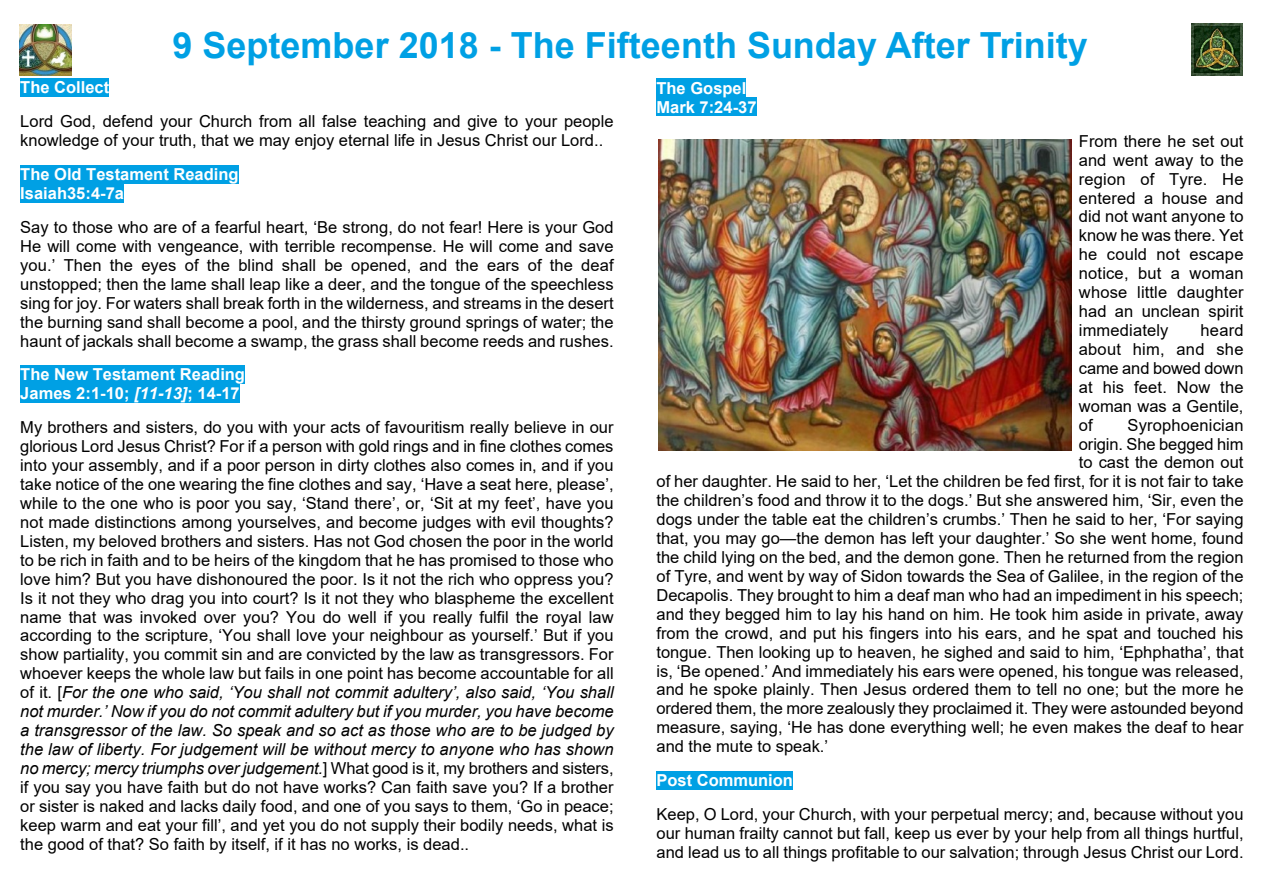
<style>
.page{position:relative;width:1263px;height:893px;background:#fff}
.page>*{position:absolute;margin:0;border:0;box-sizing:border-box;transform-origin:0 0}
.t1{font:700 36px "Arial";color:#00a0e4}
.t2{font:16.5px/18.9px "Arial";color:#000;text-align:justify}
.t3{font:700 16.5px/18.9px "Arial";color:#fff}
.s1{font-style:italic}
</style>
<div class="page">
<div style="left:20px;top:78px;width:89px;height:19px;background:#00a0e4"></div>
<div style="left:20px;top:165px;width:219px;height:19px;background:#00a0e4"></div>
<div style="left:20px;top:184px;width:104px;height:19px;background:#00a0e4"></div>
<div style="left:20px;top:365px;width:225px;height:19px;background:#00a0e4"></div>
<div style="left:20px;top:384px;width:114px;height:19px;background:#00a0e4"></div>
<div style="left:134px;top:384px;width:53px;height:19px;background:#00a0e4"></div>
<div style="left:187px;top:384px;width:53px;height:19px;background:#00a0e4"></div>
<div style="left:656px;top:78px;width:90px;height:19px;background:#00a0e4"></div>
<div style="left:656px;top:97px;width:100px;height:19px;background:#00a0e4"></div>
<div style="left:656px;top:771px;width:137px;height:19px;background:#00a0e4"></div>
<img style="left:1191px;top:24px;width:52px;height:51px">
<img style="left:20px;top:24px;width:51px;height:52px">
<img style="left:658px;top:139px;width:413px;height:312px">
<h1 class="t1" style="left:172px;top:32px;width:917px">9 September 2018 - The Fifteenth Sunday After Trinity</h1>
<p class="t3" style="left:20px;top:80px;width:90px">The Collect</p>
<p class="t2" style="left:20px;top:114px;width:595px">Lord God, defend your Church from all false teaching and give to your people knowledge of your truth, that we may enjoy eternal life in Jesus Christ our Lord..</p>
<p class="t3" style="left:20px;top:166px;width:220px">The Old Testament Reading<br>Isaiah35:4-7a</p>
<p class="t2" style="left:20px;top:219px;width:595px">Say to those who are of a fearful heart, ‘Be strong, do not fear! Here is your God He will come with vengeance, with terrible recompense. He will come and save you.’ Then the eyes of the blind shall be opened, and the ears of the deaf unstopped; then the lame shall leap like a deer, and the tongue of the speechless sing for joy. For waters shall break forth in the wilderness, and streams in the desert the burning sand shall become a pool, and the thirsty ground springs of water; the haunt of jackals shall become a swamp, the grass shall become reeds and rushes.</p>
<p class="t3" style="left:20px;top:367px;width:226px">The New Testament Reading<br>James 2:1-10; <span class="s1">[11-13]</span>; 14-17</p>
<p class="t2" style="left:20px;top:420px;width:595px">My brothers and sisters, do you with your acts of favouritism really believe in our glorious Lord Jesus Christ? For if a person with gold rings and in fine clothes comes into your assembly, and if a poor person in dirty clothes also comes in, and if you take notice of the one wearing the fine clothes and say, ‘Have a seat here, please’, while to the one who is poor you say, ‘Stand there’, or, ‘Sit at my feet’, have you not made distinctions among yourselves, and become judges with evil thoughts?<br>Listen, my beloved brothers and sisters. Has not God chosen the poor in the world to be rich in faith and to be heirs of the kingdom that he has promised to those who love him? But you have dishonoured the poor. Is it not the rich who oppress you?<br>Is it not they who drag you into court? Is it not they who blaspheme the excellent name that was invoked over you? You do well if you really fulfil the royal law according to the scripture, ‘You shall love your neighbour as yourself.’ But if you show partiality, you commit sin and are convicted by the law as transgressors. For whoever keeps the whole law but fails in one point has become accountable for all of it. [<span class="s1">For the one who said, ‘You shall not commit adultery’, also said, ‘You shall not murder.’ Now if you do not commit adultery but if you murder, you have become a transgressor of the law. So speak and so act as those who are to be judged by the law of liberty. For judgement will be without mercy to anyone who has shown no mercy; mercy triumphs over judgement.</span>] What good is it, my brothers and sisters, if you say you have faith but do not have works? Can faith save you? If a brother or sister is naked and lacks daily food, and one of you says to them, ‘Go in peace; keep warm and eat your fill’, and yet you do not supply their bodily needs, what is the good of that? So faith by itself, if it has no works, is dead..</p>
<p class="t3" style="left:656px;top:80px;width:102px">The Gospel<br>Mark 7:24-37</p>
<p class="t2" style="left:1079px;top:133px;width:166px">From there he set out and went away to the region of Tyre. He entered a house and did not want anyone to know he was there. Yet he could not escape notice, but a woman whose little daughter had an unclean spirit immediately</p>
<p class="t2" style="left:1079px;top:322px;width:166px;text-indent:122px">heard about him, and she came and bowed down at his feet. Now the woman was a Gentile, of</p>
<p class="t2" style="left:1127px;top:417px;width:117px">Syrophoenician</p>
<p class="t2" style="left:1079px;top:436px;width:166px">origin. She begged him</p>
<p class="t2" style="left:1079px;top:455px;width:166px">to cast the demon out</p>
<p class="t2" style="left:656px;top:474px;width:589px">of her daughter. He said to her, ‘Let the children be fed first, for it is not fair to take</p>
<p class="t2" style="left:656px;top:493px;width:588px">the children’s food and throw it to the dogs.’ But she answered him, ‘Sir, even the</p>
<p class="t2" style="left:656px;top:511px;width:588px">dogs under the table eat the children’s crumbs.’ Then he said to her, ‘For saying</p>
<p class="t2" style="left:656px;top:530px;width:589px">that, you may go—the demon has left your daughter.’ So she went home, found</p>
<p class="t2" style="left:656px;top:549px;width:589px">the child lying on the bed, and the demon gone. Then he returned from the region</p>
<p class="t2" style="left:656px;top:568px;width:588px">of Tyre, and went by way of Sidon towards the Sea of Galilee, in the region of the</p>
<p class="t2" style="left:656px;top:587px;width:589px">Decapolis. They brought to him a deaf man who had an impediment in his speech;</p>
<p class="t2" style="left:656px;top:606px;width:589px">and they begged him to lay his hand on him. He took him aside in private, away</p>
<p class="t2" style="left:656px;top:625px;width:589px">from the crowd, and put his fingers into his ears, and he spat and touched his</p>
<p class="t2" style="left:656px;top:644px;width:589px">tongue. Then looking up to heaven, he sighed and said to him, ‘Ephphatha’, that</p>
<p class="t2" style="left:656px;top:663px;width:589px">is, ‘Be opened.’ And immediately his ears were opened, his tongue was released,</p>
<p class="t2" style="left:656px;top:682px;width:588px">and he spoke plainly. Then Jesus ordered them to tell no one; but the more he</p>
<p class="t2" style="left:656px;top:701px;width:589px">ordered them, the more zealously they proclaimed it. They were astounded beyond</p>
<p class="t2" style="left:656px;top:720px;width:589px">measure, saying, ‘He has done everything well; he even makes the deaf to hear</p>
<p class="t2" style="left:656px;top:738px;width:173px">and the mute to speak.’</p>
<p class="t3" style="left:656px;top:772px;width:138px">Post Communion</p>
<p class="t2" style="left:656px;top:806px;width:589px">Keep, O Lord, your Church, with your perpetual mercy; and, because without you our human frailty cannot but fall, keep us ever by your help from all things hurtful, and lead us to all things profitable to our salvation; through Jesus Christ our Lord.</p>
</div>
